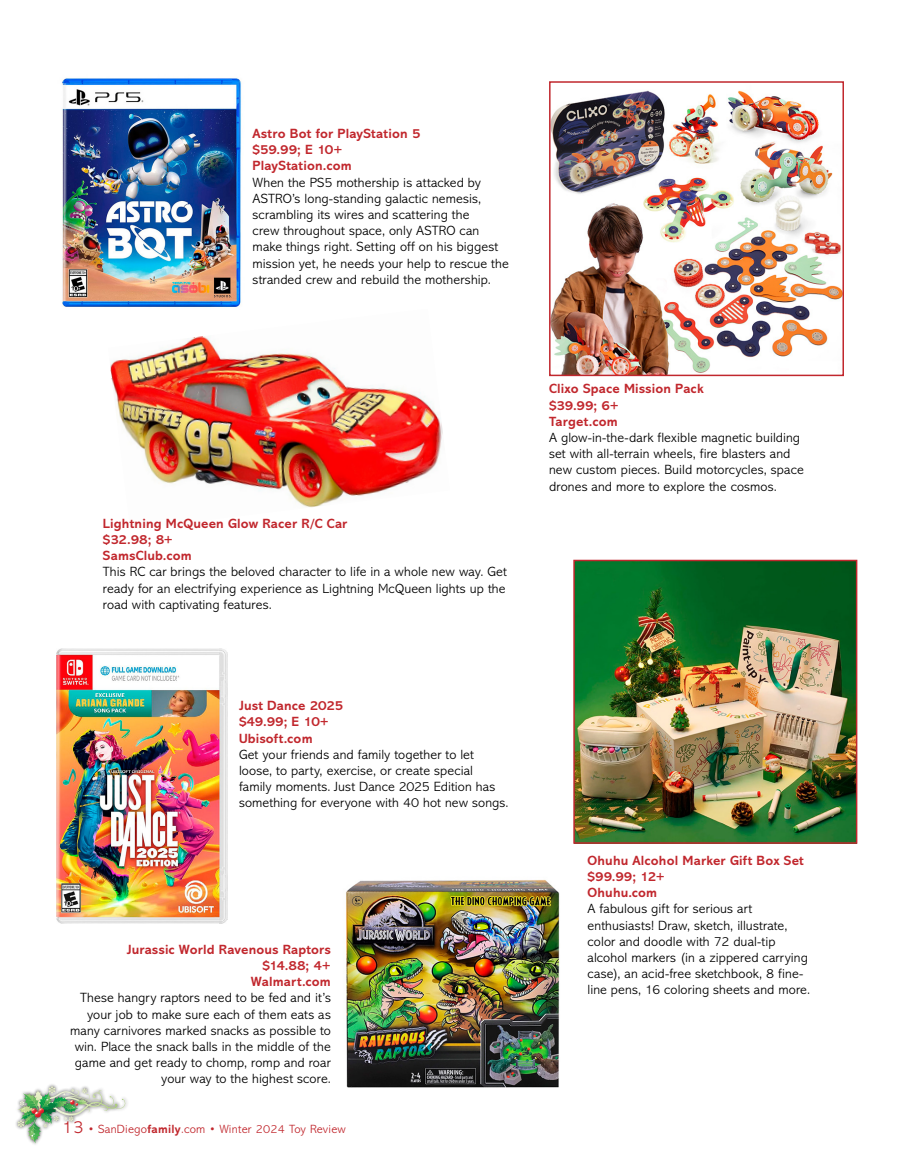
<style>
.page{position:relative;width:905px;height:1175px;background:#fff}
.page>*{position:absolute;margin:0;border:0;box-sizing:border-box;transform-origin:0 0}
.t1{font:300 13.5px/16.2px "Abadi MT Std";letter-spacing:.005em;color:#000}
.t2{font:700 13.5px/16.2px "Abadi MT Std";letter-spacing:.01em;color:#c1272d}
.t3{font:300 12px "Abadi MT Std";letter-spacing:.02em;color:#c1272d}
.s1{font-size:18px}
.s2{font-weight:700}
</style>
<div class="page">
<img style="left:17px;top:1086px;width:108px;height:57px">
<img style="left:62px;top:78px;width:180px;height:229px">
<img style="left:552px;top:90px;width:289px;height:283px">
<div style="left:549px;top:81px;width:295px;height:295px;border:2px solid #c1272d"></div>
<img style="left:346px;top:879px;width:214px;height:208px">
<img style="left:110px;top:336px;width:333px;height:172px">
<img style="left:57px;top:648px;width:170px;height:275px">
<img style="left:576px;top:563px;width:278px;height:277px">
<div style="left:573px;top:560px;width:284px;height:283px;border:2px solid #c1272d"></div>
<p class="t2" style="left:252px;top:125px;width:169px">Astro Bot for PlayStation 5 $59.99; E 10+<br>PlayStation.com</p>
<p class="t1" style="left:252px;top:174px;width:258px">When the PS5 mothership is attacked by ASTRO’s long-standing galactic nemesis, scrambling its wires and scattering the<br>crew throughout space, only ASTRO can make things right. Setting off on his biggest mission yet, he needs your help to rescue the stranded crew and rebuild the mothership.</p>
<p class="t2" style="left:103px;top:515px;width:246px">Lightning McQueen Glow Racer R/C Car $32.98; 8+<br>SamsClub.com</p>
<p class="t1" style="left:103px;top:564px;width:405px;text-align:justify">This RC car brings the beloved character to life in a whole new way. Get ready for an electrifying experience as Lightning McQueen lights up the road with captivating features.</p>
<p class="t2" style="left:239px;top:697px;width:106px">Just Dance 2025 $49.99; E 10+<br>Ubisoft.com</p>
<p class="t1" style="left:239px;top:746px;width:271px">Get your friends and family together to let loose, to party, exercise, or create special family moments. Just Dance 2025 Edition has something for everyone with 40 hot new songs.</p>
<p class="t2" style="left:127px;top:941px;width:206px;text-align:right">Jurassic World Ravenous Raptors $14.88; 4+<br>Walmart.com</p>
<p class="t1" style="left:70px;top:990px;width:262px;text-align:right">These hangry raptors need to be fed and it’s your job to make sure each of them eats as many carnivores marked snacks as possible to win. Place the snack balls in the middle of the game and get ready to chomp, romp and roar your way to the highest score.</p>
<p class="t3" style="left:62px;top:1122px;width:285px"><span class="s1">13</span> • SanDiego<span class="s2">family</span>.com • Winter 2024 Toy Review</p>
<p class="t2" style="left:549px;top:381px;width:156px">Clixo Space Mission Pack $39.99; 6+<br>Target.com</p>
<p class="t1" style="left:549px;top:430px;width:256px">A glow-in-the-dark flexible magnetic building set with all-terrain wheels, fire blasters and new custom pieces. Build motorcycles, space drones and more to explore the cosmos.</p>
<p class="t2" style="left:587px;top:852px;width:218px">Ohuhu Alcohol Marker Gift Box Set $99.99; 12+<br>Ohuhu.com</p>
<p class="t1" style="left:587px;top:901px;width:224px">A fabulous gift for serious art enthusiasts! Draw, sketch, illustrate, color and doodle with 72 dual-tip alcohol markers (in a zippered carrying case), an acid-free sketchbook, 8 fine&shy;line pens, 16 coloring sheets and more.</p>
</div>
